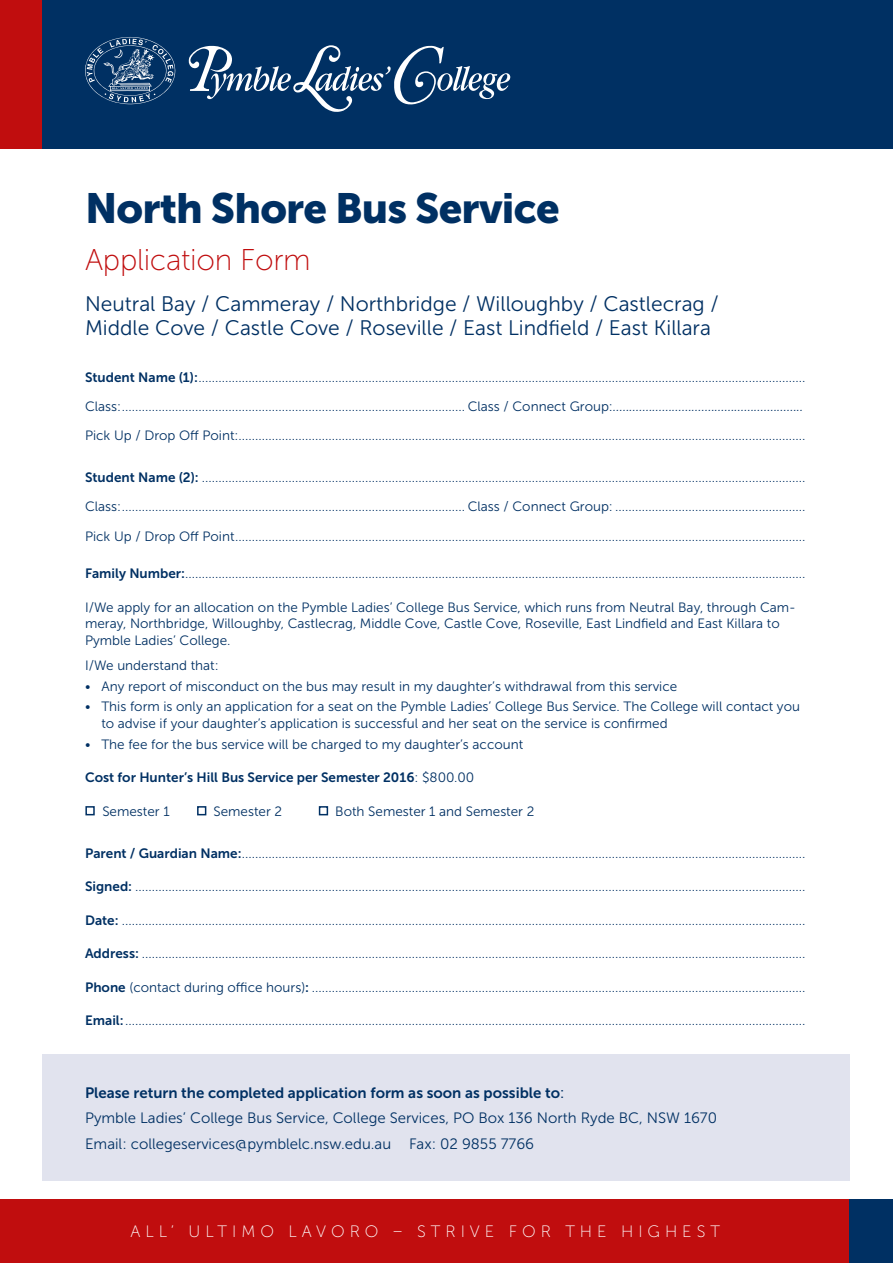
<style>
.page{position:relative;width:893px;height:1263px;background:#fff}
.page>*{position:absolute;margin:0;border:0;box-sizing:border-box;transform-origin:0 0}
.t1{font:42px "Museo Sans 900";letter-spacing:-.02em;color:#003063}
.t2{font:30px "Museo Sans 100";letter-spacing:-.01em;color:#c00d0e}
.t3{font:21px/24px "Museo Sans 300";color:#003063}
.t4{font:16.5px "Museo Sans 100";letter-spacing:.3em;color:#fff}
.t5{font:15px/25.8px "Museo Sans 300";color:#003063}
.t6{font:15px "Museo Sans 700";color:#003063}
.t7{font:13.5px/29.2px "Museo Sans 300";color:#003063}
.t8{font:13.5px "Museo Sans 700";color:#003063}
.s1{font-family:"Museo Sans 700"}
.s2{font-style:italic}
.s3{font-family:"Museo Sans 300"}
.s4{font-family:"Arial"}
</style>
<div class="page">
<div style="left:0;top:0;width:43px;height:149px;background:#c00d0e"></div>
<div style="left:43px;top:0;width:850px;height:149px;background:#003063"></div>
<svg style="left:85px;top:37px;width:91px;height:67px"></svg>
<svg style="left:189px;top:45px;width:321px;height:67px"></svg>
<div style="left:0;top:1199px;width:891px;height:64px;background:#c00d0e"></div>
<div style="left:849px;top:1199px;width:44px;height:64px;background:#003063"></div>
<div style="left:85px;top:806px;width:10px;height:9px;border:2px solid #003063"></div>
<div style="left:197px;top:806px;width:9px;height:9px;border:2px solid #003063"></div>
<div style="left:319px;top:806px;width:9px;height:9px;border:2px solid #003063"></div>
<div style="left:43px;top:1054px;width:807px;height:126px;background:#e1e3ee"></div>
<h1 class="t1" style="left:85px;top:184px;width:476px">North Shore Bus Service</h1>
<h2 class="t2" style="left:85px;top:244px;width:227px">Application Form</h2>
<h3 class="t3" style="left:85px;top:292px;width:635px">Neutral Bay / Cammeray / Northbridge / Willoughby / Castlecrag /<br>Middle Cove / Castle Cove / Roseville / East Lindfield / East Killara</h3>
<p class="t7" style="left:85px;top:362px;width:722px"><span class="s1">Student Name (1):</span>......................................................................................................................................................................................<br>Class:....................................................................................................... Class / Connect Group:<span class="s2">..........................................................<br></span>Pick Up / Drop Off Point:..........................................................................................................................................................................</p>
<p class="t7" style="left:85px;top:463px;width:722px;text-align:justify"><span class="s1">Student Name (2):</span> .....................................................................................................................................................................................<br>Class:....................................................................................................... Class / Connect Group: .........................................................<br>Pick Up / Drop Off Point...........................................................................................................................................................................</p>
<p class="t7" style="left:85px;top:559px;width:722px"><span class="s1">Family Number:</span>..........................................................................................................................................................................................</p>
<p class="t7" style="left:85px;top:599px;width:712px;line-height:16.5px">I/We apply for an allocation on the Pymble Ladies’ College Bus Service, which runs from Neutral Bay, through Cam&shy;meray, Northbridge, Willoughby, Castlecrag, Middle Cove, Castle Cove, Roseville, East Lindfield and East Killara to<br>Pymble Ladies’ College.</p>
<p class="t7" style="left:85px;top:651px;width:135px">I/We understand that:</p>
<p class="t7" style="left:85px;top:671px;width:594px">• Any report of misconduct on the bus may result in my daughter’s withdrawal from this service</p>
<p class="t7" style="left:101px;top:698px;width:700px;line-height:16.5px;text-indent:-16px">• This form is only an application for a seat on the Pymble Ladies’ College Bus Service. The College will contact you to advise if your daughter’s application is successful and her seat on the service is confirmed</p>
<p class="t7" style="left:85px;top:729px;width:440px">• The fee for the bus service will be charged to my daughter’s account</p>
<p class="t8" style="left:85px;top:770px;width:391px">Cost for Hunter’s Hill Bus Service per Semester 2016<span class="s3">: $800.00</span></p>
<p class="t7" style="left:102px;top:796px;width:69px">Semester 1</p>
<p class="t7" style="left:213px;top:796px;width:70px">Semester 2</p>
<p class="t7" style="left:335px;top:796px;width:201px">Both Semester 1 and Semester 2</p>
<p class="t7" style="left:85px;top:838px;width:722px"><span class="s1">Parent / Guardian Name:</span>.........................................................................................................................................................................</p>
<p class="t7" style="left:85px;top:872px;width:722px"><span class="s1">Signed:</span> .........................................................................................................................................................................................................</p>
<p class="t7" style="left:85px;top:905px;width:722px"><span class="s1">Date:</span> .............................................................................................................................................................................................................</p>
<p class="t7" style="left:85px;top:939px;width:722px"><span class="s1">Address:</span> .......................................................................................................................................................................................................</p>
<p class="t7" style="left:85px;top:972px;width:722px"><span class="s1">Phone</span> (contact during office hours)<span class="s1">:</span> ....................................................................................................................................................</p>
<p class="t7" style="left:85px;top:1006px;width:722px"><span class="s1">Email:</span>............................................................................................................................................................................................................</p>
<p class="t6" style="left:85px;top:1084px;width:481px">Please return the completed application form as soon as possible to<span class="s4">:</span></p>
<p class="t5" style="left:85px;top:1105px;width:634px">Pymble Ladies’ College Bus Service, College Services, PO Box 136 North Ryde BC, NSW 1670<br>Email: collegeservices@pymblelc.nsw.edu.au Fax: 02 9855 7766</p>
<p class="t4" style="left:131px;top:1223px;width:591px">ALL’ ULTIMO LAVORO – STRIVE FOR THE HIGHEST</p>
</div>
